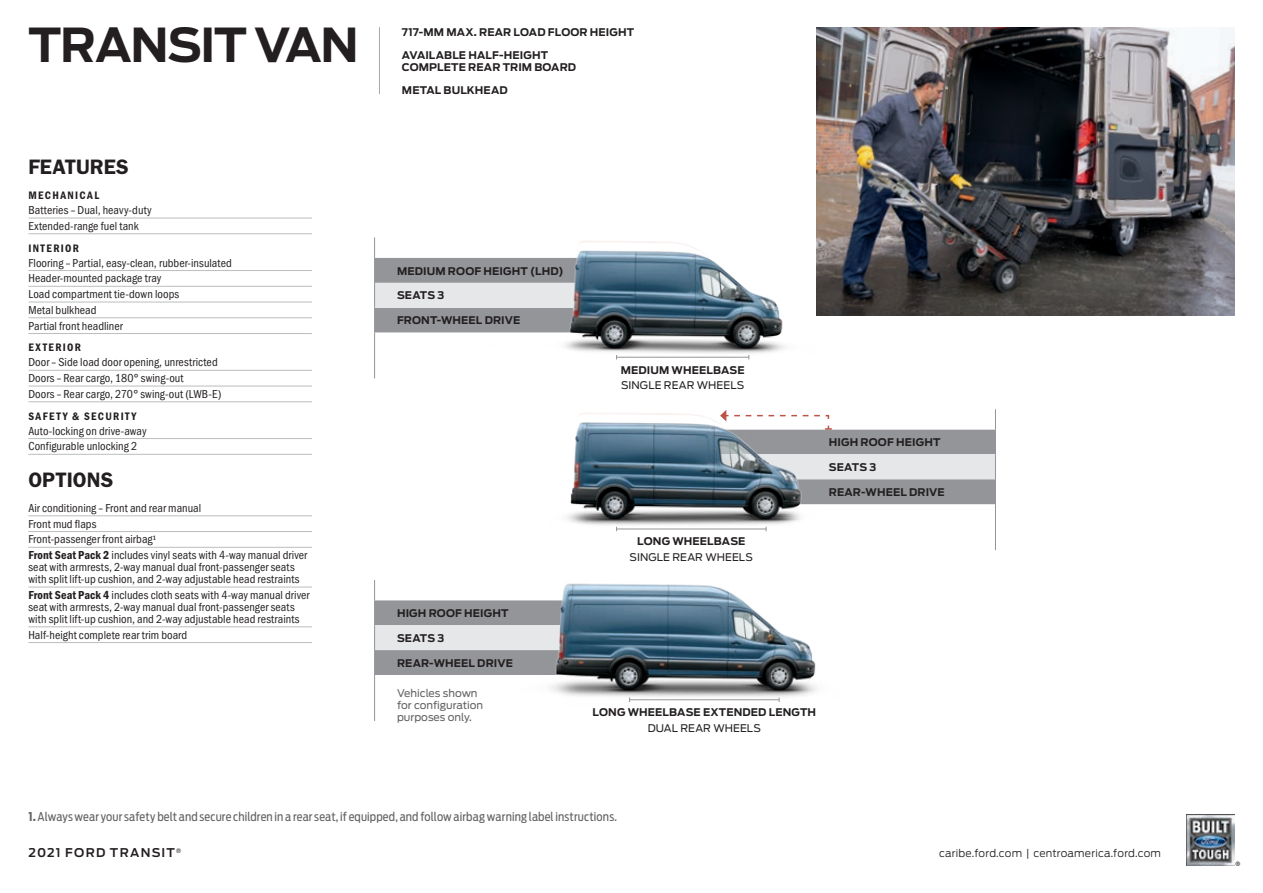
<style>
.page{position:relative;width:1263px;height:893px;background:#fff}
.page>*{position:absolute;margin:0;border:0;box-sizing:border-box;transform-origin:0 0}
.t1{font:700 46.5px "Ford Antenna";letter-spacing:-.03em;color:#231f20}
.t2{font:600 21px "ITC Franklin Gothic Std";color:#231f20}
.t3{font:condensed 12px/15.8px "ITC Franklin Gothic Std";letter-spacing:.005em;color:#231f20}
.t4{font:12px "Ford Antenna Cond";letter-spacing:.01em;color:#636366}
.t5{font:600 12px "Ford Antenna";letter-spacing:.1em;color:#231f20}
.t6{font:11.25px "ITC Franklin Gothic Std Dm Cd";letter-spacing:.13em;color:#231f20}
.t7{font:condensed 10.95px "ITC Franklin Gothic Std";color:#231f20}
.t8{font:700 10.5px/12px "Ford Antenna";letter-spacing:.01em;color:#231f20}
.t9{font:10.5px "Ford Antenna";letter-spacing:.01em;color:#231f20}
.t10{font:10.5px/12px "Ford Antenna";color:#636366}
.t11{font:300 10.5px "Ford Antenna";letter-spacing:.015em;color:#231f20}
.s1{font-family:"ITC Franklin Gothic Std Dm Cd";font-stretch:normal}
.s2{font-weight:700}
</style>
<div class="page">
<img style="left:816px;top:27px;width:418px;height:288px">
<img style="left:1186px;top:815px;width:48px;height:51px">
<hr style="left:995px;top:504px;width:1px;height:46px;background:#939598">
<svg style="left:374px;top:237px;width:114px;height:95px"></svg>
<hr style="left:374px;top:332px;width:1px;height:46px;background:#939598">
<svg style="left:374px;top:580px;width:146px;height:95px"></svg>
<hr style="left:374px;top:675px;width:1px;height:46px;background:#939598">
<img style="left:488px;top:237px;width:343px;height:123px">
<img style="left:567px;top:413px;width:282px;height:119px">
<svg style="left:707px;top:409px;width:289px;height:95px"></svg>
<img style="left:520px;top:583px;width:297px;height:119px">
<hr style="left:28px;top:218px;width:284px;height:1px;background:#bcbdc0">
<hr style="left:28px;top:233px;width:284px;height:1px;background:#bcbdc0">
<hr style="left:28px;top:270px;width:284px;height:1px;background:#bcbdc0">
<hr style="left:28px;top:286px;width:284px;height:1px;background:#bcbdc0">
<hr style="left:28px;top:302px;width:284px;height:1px;background:#bcbdc0">
<hr style="left:28px;top:317px;width:284px;height:1px;background:#bcbdc0">
<hr style="left:28px;top:333px;width:284px;height:1px;background:#bcbdc0">
<hr style="left:28px;top:370px;width:284px;height:1px;background:#bcbdc0">
<hr style="left:28px;top:386px;width:284px;height:1px;background:#bcbdc0">
<hr style="left:28px;top:401px;width:284px;height:1px;background:#bcbdc0">
<hr style="left:28px;top:438px;width:284px;height:1px;background:#bcbdc0">
<hr style="left:28px;top:454px;width:284px;height:1px;background:#bcbdc0">
<hr style="left:28px;top:515px;width:284px;height:1px;background:#bcbdc0">
<hr style="left:28px;top:531px;width:284px;height:1px;background:#bcbdc0">
<hr style="left:28px;top:547px;width:284px;height:1px;background:#bcbdc0">
<hr style="left:28px;top:587px;width:284px;height:1px;background:#bcbdc0">
<hr style="left:28px;top:626px;width:284px;height:1px;background:#bcbdc0">
<hr style="left:28px;top:642px;width:284px;height:1px;background:#bcbdc0">
<hr style="left:379px;top:27px;width:1px;height:67px;background:#a8a9ad">
<hr style="left:616px;top:357px;width:133px;height:1px;background:#939598">
<hr style="left:616px;top:529px;width:150px;height:1px;background:#939598">
<hr style="left:630px;top:699px;width:149px;height:1px;background:#939598">
<h1 class="t1" style="left:28px;top:3px;width:332px">TRANSIT VAN</h1>
<p class="t8" style="left:402px;top:25px;width:234px">717-MM MAX. REAR LOAD FLOOR HEIGHT</p>
<p class="t8" style="left:402px;top:48px;width:176px">AVAILABLE HALF-HEIGHT<br>COMPLETE REAR TRIM BOARD</p>
<p class="t8" style="left:402px;top:83px;width:107px">METAL BULKHEAD</p>
<h2 class="t2" style="left:28px;top:155px;width:102px">FEATURES</h2>
<p class="t6" style="left:28px;top:189px;width:72px">MECHANICAL</p>
<p class="t3" style="left:28px;top:202px;width:125px">Batteries – Dual, heavy-duty<br>Extended-range fuel tank</p>
<p class="t6" style="left:28px;top:241px;width:52px">INTERIOR</p>
<p class="t3" style="left:28px;top:255px;width:205px">Flooring – Partial, easy-clean, rubber-insulated<br>Header-mounted package tray<br>Load compartment tie-down loops<br>Metal bulkhead<br>Partial front headliner</p>
<p class="t6" style="left:28px;top:341px;width:54px">EXTERIOR</p>
<p class="t3" style="left:28px;top:355px;width:195px">Door – Side load door opening, unrestricted<br>Doors – Rear cargo, 180° swing-out<br>Doors – Rear cargo, 270° swing-out (LWB-E)</p>
<p class="t6" style="left:28px;top:409px;width:110px">SAFETY &amp; SECURITY</p>
<p class="t3" style="left:28px;top:423px;width:120px">Auto-locking on drive-away<br>Configurable unlocking 2</p>
<h2 class="t2" style="left:28px;top:467px;width:87px">OPTIONS</h2>
<p class="t3" style="left:28px;top:500px;width:280px">Air conditioning – Front and rear manual<br>Front mud flaps<br>Front-passenger front airbag<sup>1<br></sup><span class="s1">Front Seat Pack 2</span> includes vinyl seats with 4-way manual driver</p>
<p class="t3" style="left:28px;top:561px;width:273px;line-height:12px">seat with armrests, 2-way manual dual front-passenger seats with split lift-up cushion, and 2-way adjustable head restraints</p>
<p class="t3" style="left:28px;top:589px;width:283px;line-height:12px"><span class="s1">Front Seat Pack 4</span> includes cloth seats with 4-way manual driver seat with armrests, 2-way manual dual front-passenger seats with split lift-up cushion, and 2-way adjustable head restraints</p>
<p class="t3" style="left:28px;top:627px;width:160px">Half-height complete rear trim board</p>
<p class="t8" style="left:397px;top:264px;width:168px">MEDIUM ROOF HEIGHT (LHD)</p>
<p class="t8" style="left:397px;top:288px;width:49px">SEATS 3</p>
<p class="t8" style="left:397px;top:313px;width:125px">FRONT-WHEEL DRIVE</p>
<p class="t8" style="left:397px;top:606px;width:113px">HIGH ROOF HEIGHT</p>
<p class="t8" style="left:397px;top:631px;width:49px">SEATS 3</p>
<p class="t8" style="left:397px;top:656px;width:117px">REAR-WHEEL DRIVE</p>
<p class="t10" style="left:397px;top:686px;width:88px">Vehicles shown for configuration purposes only.</p>
<p class="t8" style="left:621px;top:363px;width:125px">MEDIUM WHEELBASE</p>
<p class="t9" style="left:621px;top:376px;width:125px">SINGLE REAR WHEELS</p>
<p class="t8" style="left:637px;top:534px;width:110px">LONG WHEELBASE</p>
<p class="t9" style="left:630px;top:548px;width:125px">SINGLE REAR WHEELS</p>
<p class="t8" style="left:829px;top:435px;width:113px">HIGH ROOF HEIGHT</p>
<p class="t8" style="left:829px;top:460px;width:49px">SEATS 3</p>
<p class="t8" style="left:829px;top:485px;width:117px">REAR-WHEEL DRIVE</p>
<p class="t8" style="left:593px;top:705px;width:225px">LONG WHEELBASE EXTENDED LENGTH</p>
<p class="t9" style="left:648px;top:719px;width:115px">DUAL REAR WHEELS</p>
<p class="t4" style="left:28px;top:807px;width:590px"><span class="s2">1.</span> Always wear your safety belt and secure children in a rear seat, if equipped, and follow airbag warning label instructions.</p>
<p class="t5" style="left:28px;top:842px;width:154px">2021 FORD TRANSIT<sup>®</sup></p>
<p class="t11" style="left:939px;top:844px;width:223px">caribe.ford.com | centroamerica.ford.com</p>
<p class="t7" style="left:1235px;top:859px;width:7px">®</p>
</div>
